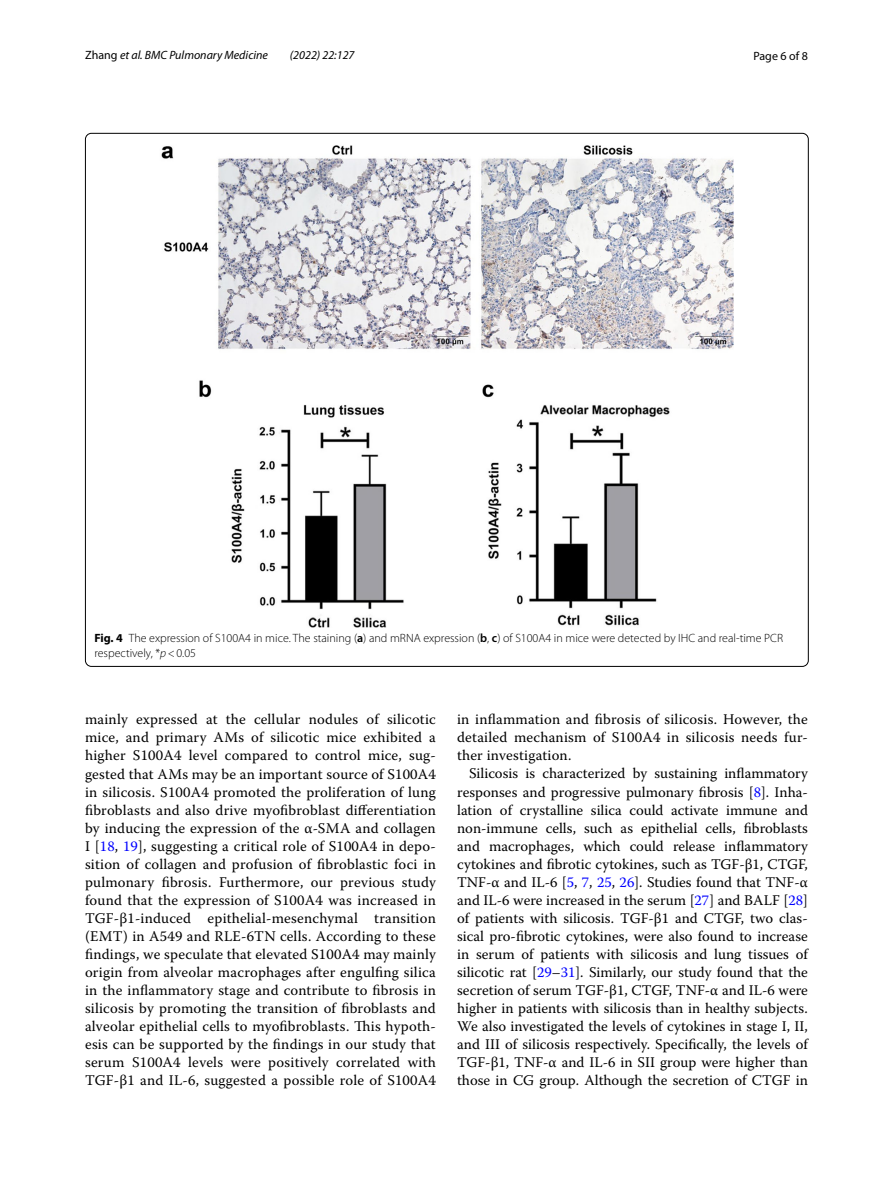
<style>
.page{position:relative;width:893px;height:1187px;background:#fff}
.page>*{position:absolute;margin:0;border:0;box-sizing:border-box;transform-origin:0 0}
.t1{font:14.7px/18px "Warnock Pro";letter-spacing:.015em;color:#000;text-align:justify}
.t2{font:300 12px/15px "Myriad Pro";color:#000}
.t3{font:italic 12px "Myriad Pro";color:#000}
.t4{font:12px "Myriad Pro";color:#000}
.s1{font-style:normal}
.s2{font-weight:700}
.s3{font-weight:600}
.s4{font-style:italic}
.s5{color:#00f}
</style>
<div class="page">
<img style="left:161px;top:145px;width:573px;height:482px">
<p class="t3" style="left:85px;top:48px;width:184px"><span class="s1">Zhang</span> et al. BMC Pulmonary Medicine</p>
<p class="t3" style="left:290px;top:48px;width:66px">(2022) 22:127</p>
<p class="t4" style="left:753px;top:48px;width:56px">Page 6 of 8</p>
<p class="t2" style="left:94px;top:631px;width:690px"><span class="s2">Fig. 4</span> The expression of S100A4 in mice. The staining (<span class="s3">a</span>) and mRNA expression (<span class="s3">b</span>, <span class="s3">c</span>) of S100A4 in mice were detected by IHC and real-time PCR respectively, *<span class="s4">p</span>&lt;0.05</p>
<p class="t1" style="left:85px;top:710px;width:352px">mainly expressed at the cellular nodules of silicotic mice, and primary AMs of silicotic mice exhibited a higher S100A4 level compared to control mice, sug&shy;gested that AMs may be an important source of S100A4 in silicosis. S100A4 promoted the proliferation of lung fibroblasts and also drive myofibroblast differentiation by inducing the expression of the α-SMA and collagen I [<span class="s5">18</span>, <span class="s5">19</span>], suggesting a critical role of S100A4 in depo&shy;sition of collagen and profusion of fibroblastic foci in pulmonary fibrosis. Furthermore, our previous study found that the expression of S100A4 was increased in TGF-β1-induced epithelial-mesenchymal transition (EMT) in A549 and RLE-6TN cells. According to these findings, we speculate that elevated S100A4 may mainly origin from alveolar macrophages after engulfing silica in the inflammatory stage and contribute to fibrosis in silicosis by promoting the transition of fibroblasts and alveolar epithelial cells to myofibroblasts. This hypoth&shy;esis can be supported by the findings in our study that serum S100A4 levels were positively correlated with TGF-β1 and IL-6, suggested a possible role of S100A4</p>
<p class="t1" style="left:457px;top:710px;width:352px">in inflammation and fibrosis of silicosis. However, the detailed mechanism of S100A4 in silicosis needs fur&shy;ther investigation.</p>
<p class="t1" style="left:457px;top:764px;width:352px;text-indent:12px">Silicosis is characterized by sustaining inflammatory responses and progressive pulmonary fibrosis [<span class="s5">8</span>]. Inha&shy;lation of crystalline silica could activate immune and non-immune cells, such as epithelial cells, fibroblasts and macrophages, which could release inflammatory cytokines and fibrotic cytokines, such as TGF-β1, CTGF, TNF-α and IL-6 [<span class="s5">5</span>, <span class="s5">7</span>, <span class="s5">25</span>, <span class="s5">26</span>]. Studies found that TNF-α and IL-6 were increased in the serum [<span class="s5">27</span>] and BALF [<span class="s5">28</span>] of patients with silicosis. TGF-β1 and CTGF, two clas&shy;sical pro-fibrotic cytokines, were also found to increase in serum of patients with silicosis and lung tissues of silicotic rat [<span class="s5">29</span>–<span class="s5">31</span>]. Similarly, our study found that the secretion of serum TGF-β1, CTGF, TNF-α and IL-6 were higher in patients with silicosis than in healthy subjects.<br>We also investigated the levels of cytokines in stage I, II, and III of silicosis respectively. Specifically, the levels of TGF-β1, TNF-α and IL-6 in SII group were higher than those in CG group. Although the secretion of CTGF in</p>
</div>
